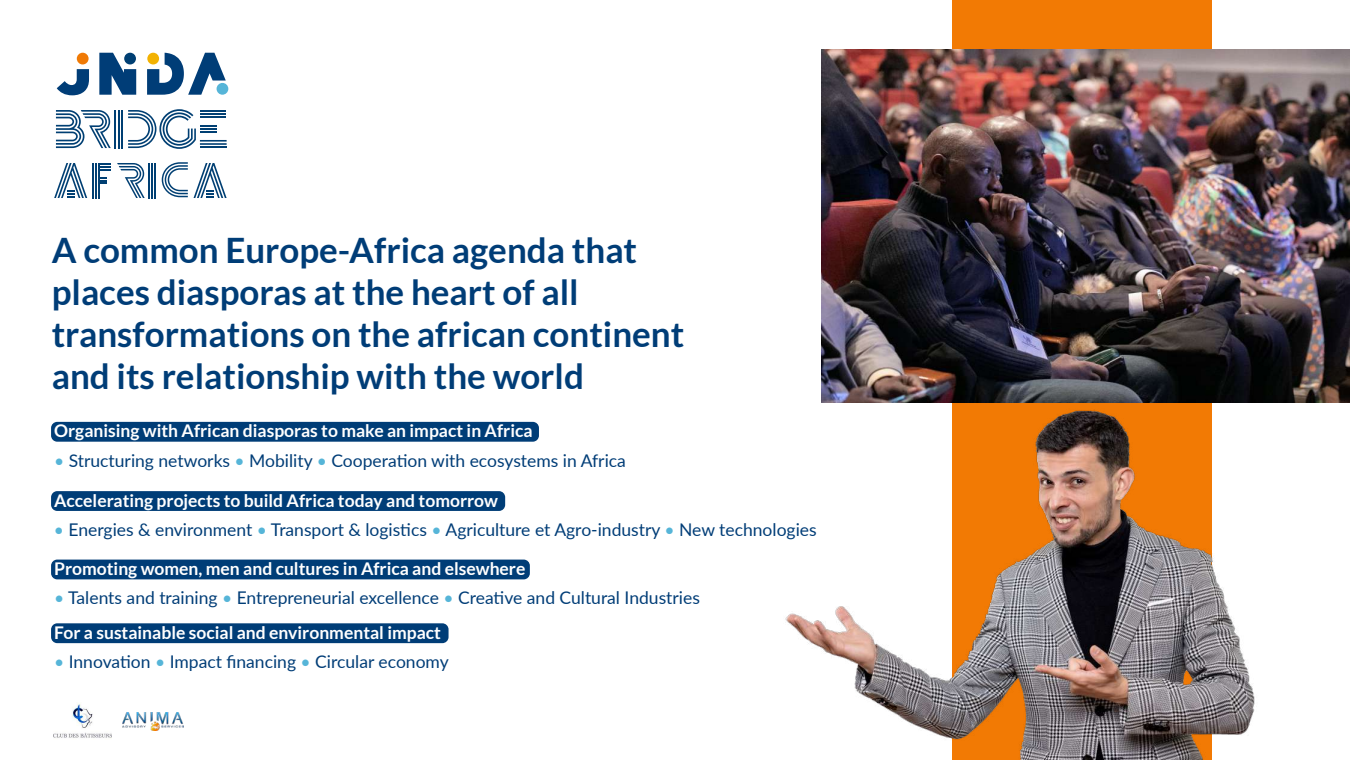
<style>
.page{position:relative;width:1350px;height:760px;background:#fff}
.page>*{position:absolute;margin:0;border:0;box-sizing:border-box;transform-origin:0 0}
.t1{font:700 35px/42px "Lato";color:#003d77}
.t2{font:17.5px/35.2px "Lato";color:#003d77}
.t3{font:700 17.5px "Lato";color:#fff}
.s1{color:#56b5d8}
.s2{font-weight:700;color:#fff}
</style>
<div class="page">
<div style="left:51px;top:422px;width:488px;height:20px;background:#003d77;border-radius:6px"></div>
<div style="left:51px;top:491px;width:454px;height:20px;background:#003d77;border-radius:6px"></div>
<div style="left:51px;top:560px;width:479px;height:19px;background:#003d77;border-radius:6px"></div>
<div style="left:952px;top:0;width:260px;height:760px;background:#f27a04"></div>
<img style="left:122px;top:712px;width:61px;height:19px">
<img style="left:54px;top:704px;width:57px;height:34px">
<div style="left:51px;top:623px;width:398px;height:20px;background:#003d77;border-radius:6px"></div>
<hr style="left:118px;top:110px;width:1px;height:38px;background:#003f73">
<hr style="left:121px;top:110px;width:2px;height:38px;background:#003f73">
<hr style="left:115px;top:110px;width:1px;height:38px;background:#003f73">
<hr style="left:95px;top:163px;width:2px;height:35px;background:#003f73">
<hr style="left:98px;top:163px;width:2px;height:35px;background:#003f73">
<hr style="left:92px;top:163px;width:2px;height:35px;background:#003f73">
<svg style="left:162px;top:162px;width:26px;height:35px"></svg>
<hr style="left:151px;top:163px;width:2px;height:35px;background:#003f73">
<hr style="left:154px;top:163px;width:2px;height:35px;background:#003f73">
<hr style="left:148px;top:163px;width:2px;height:35px;background:#003f73">
<svg style="left:117px;top:163px;width:28px;height:35px"></svg>
<svg style="left:56px;top:110px;width:55px;height:38px"></svg>
<svg style="left:128px;top:109px;width:99px;height:40px"></svg>
<svg style="left:54px;top:163px;width:33px;height:35px"></svg>
<svg style="left:194px;top:163px;width:33px;height:35px"></svg>
<svg style="left:100px;top:163px;width:11px;height:7px"></svg>
<svg style="left:100px;top:177px;width:6px;height:7px"></svg>
<div style="left:217px;top:83px;width:11px;height:12px;background:#56b5d8;border-radius:50%"></div>
<div style="left:77px;top:53px;width:12px;height:11px;background:#f07a05;border-radius:50%"></div>
<svg style="left:147px;top:53px;width:79px;height:42px"></svg>
<svg style="left:99px;top:53px;width:37px;height:42px"></svg>
<svg style="left:57px;top:69px;width:32px;height:26px"></svg>
<img style="left:785px;top:402px;width:504px;height:358px">
<img style="left:821px;top:49px;width:529px;height:353px">
<h1 class="t1" style="left:52px;top:229px;width:634px">A common Europe-Africa agenda that places diasporas at the heart of all transformations on the african continent and its relationship with the world</h1>
<p class="t3" style="left:54px;top:421px;width:480px">Organising with African diasporas to make an impact in Africa</p>
<p class="t2" style="left:54px;top:442px;width:573px"><span class="s1">•</span> Structuring networks <span class="s1">•</span> Mobility <span class="s1">•</span> Cooperation with ecosystems in Africa</p>
<p class="t3" style="left:54px;top:490px;width:445px">Accelerating projects to build Africa today and tomorrow</p>
<p class="t2" style="left:54px;top:511px;width:764px"><span class="s1">•</span> Energies &amp; environment <span class="s1">•</span> Transport &amp; logistics <span class="s1">•</span> Agriculture et Agro-industry <span class="s1">•</span> New technologies</p>
<p class="t3" style="left:54px;top:559px;width:473px">Promoting women, men and cultures in Africa and elsewhere</p>
<p class="t2" style="left:54px;top:579px;width:647px"><span class="s1">•</span> Talents and training <span class="s1">•</span> Entrepreneurial excellence <span class="s1">•</span> Creative and Cultural Industries<br><span class="s2">For a sustainable social and environmental impact</span></p>
<p class="t2" style="left:54px;top:643px;width:396px"><span class="s1">•</span> Innovation <span class="s1">•</span> Impact financing <span class="s1">•</span> Circular economy</p>
</div>
